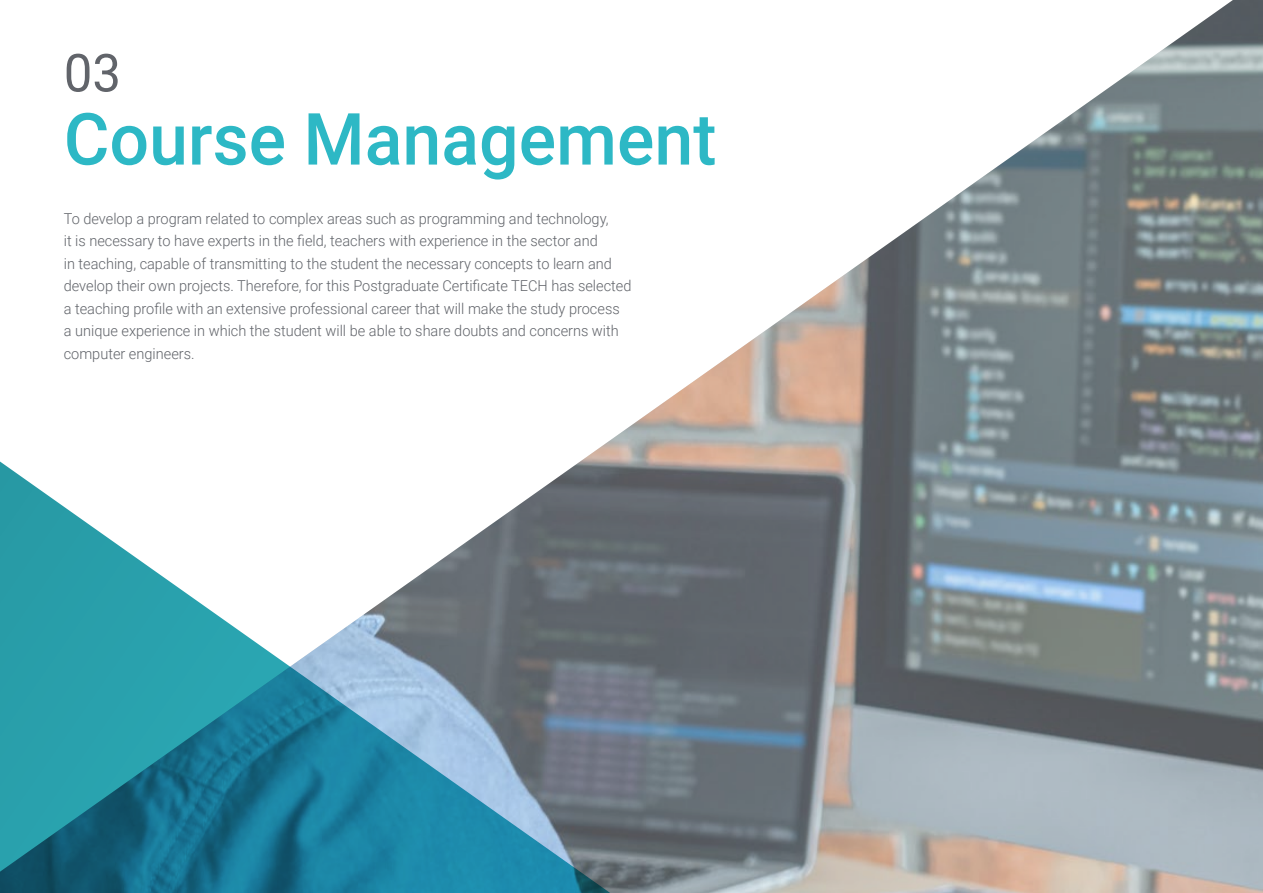
<style>
.page{position:relative;width:1263px;height:893px;background:#fff}
.page>*{position:absolute;margin:0;border:0;box-sizing:border-box;transform-origin:0 0}
.t1{font:500 72px "Roboto";color:#2db8c5}
.t2{font:52.5px "Roboto";color:#61646a}
.t3{font:300 15px/22.5px "Roboto";color:#61646a}
</style>
<div class="page">
<img style="left:602px;top:0;width:661px;height:893px">
<svg style="left:0;top:446px;width:640px;height:447px"></svg>
<h2 class="t2" style="left:64px;top:36px;width:59px">03</h2>
<h1 class="t1" style="left:64px;top:89px;width:654px">Course Management</h1>
<p class="t3" style="left:64px;top:207px;width:569px">To develop a program related to complex areas such as programming and technology,<br>it is necessary to have experts in the field, teachers with experience in the sector and<br>in teaching, capable of transmitting to the student the necessary concepts to learn and develop their own projects. Therefore, for this Postgraduate Certificate TECH has selected a teaching profile with an extensive professional career that will make the study process<br>a unique experience in which the student will be able to share doubts and concerns with computer engineers.</p>
</div>
